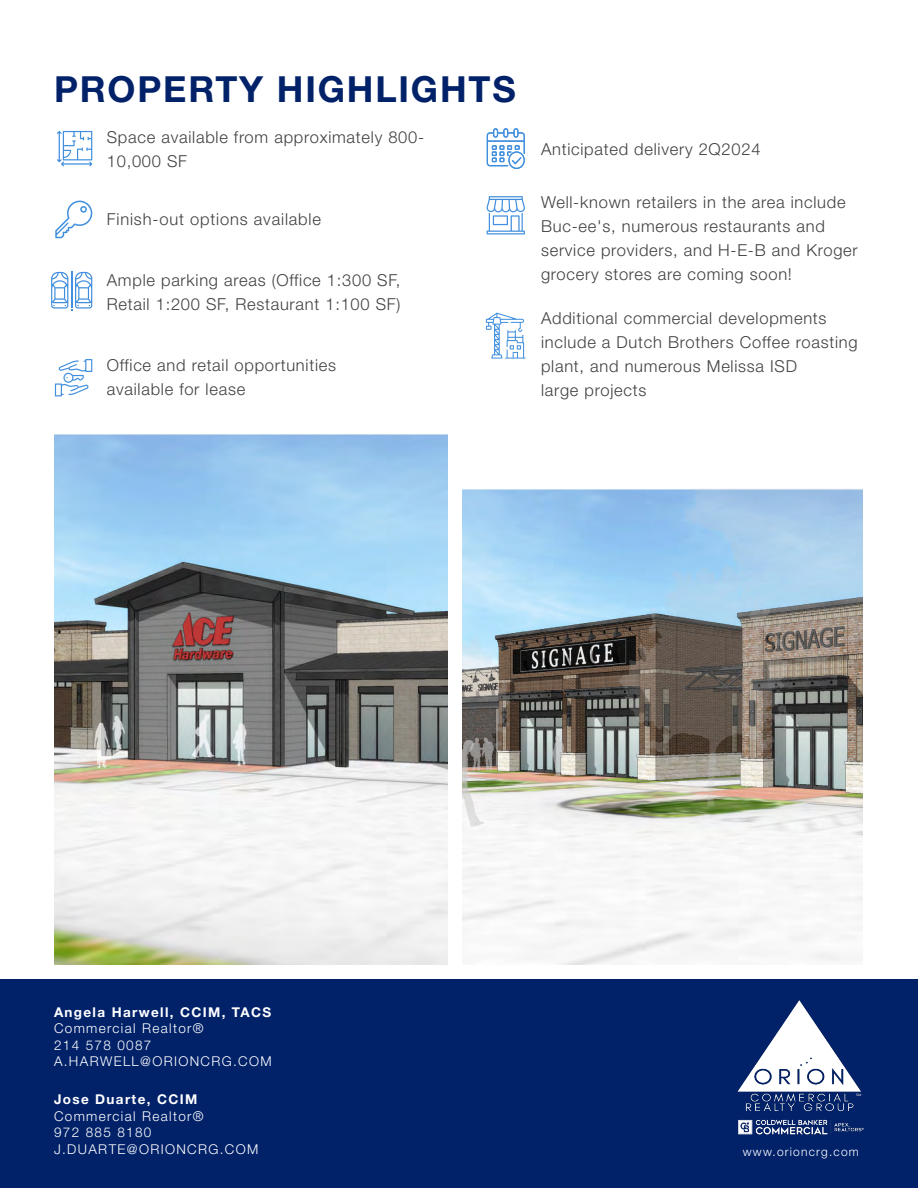
<style>
.page{position:relative;width:918px;height:1188px;background:#fff}
.page>*{position:absolute;margin:0;border:0;box-sizing:border-box;transform-origin:0 0}
.t1{font:700 36px "Helvetica Neue LT Std";letter-spacing:.05em;color:#012169}
.t2{font:300 16.5px/24px "Helvetica Neue LT Std";letter-spacing:.045em;color:#414042}
.t3{font:300 13.5px/16.5px "Helvetica Neue LT Std";letter-spacing:.1em;color:#fff}
.t4{font:700 13.5px "Helvetica Neue LT Std";letter-spacing:.1em;color:#fff}
.t5{font:300 12px "Helvetica Neue LT Std";letter-spacing:.1em;color:#fff}
</style>
<div class="page">
<div style="left:0;top:979px;width:918px;height:209px;background:#012169"></div>
<img style="left:737px;top:1000px;width:127px;height:135px">
<svg style="left:57px;top:131px;width:35px;height:35px"></svg>
<svg style="left:55px;top:201px;width:38px;height:37px"></svg>
<svg style="left:51px;top:272px;width:41px;height:39px"></svg>
<svg style="left:55px;top:359px;width:37px;height:37px"></svg>
<svg style="left:487px;top:128px;width:38px;height:41px"></svg>
<svg style="left:487px;top:196px;width:38px;height:38px"></svg>
<svg style="left:486px;top:313px;width:40px;height:46px"></svg>
<img style="left:54px;top:434px;width:394px;height:530px">
<img style="left:463px;top:489px;width:400px;height:475px">
<h1 class="t1" style="left:54px;top:67px;width:463px">PROPERTY HIGHLIGHTS</h1>
<p class="t2" style="left:107px;top:124px;width:319px">Space available from approximately 800-<br>10,000 SF</p>
<p class="t2" style="left:107px;top:207px;width:216px">Finish-out options available</p>
<p class="t2" style="left:107px;top:268px;width:295px">Ample parking areas (Office 1:300 SF,<br>Retail 1:200 SF, Restaurant 1:100 SF)</p>
<p class="t2" style="left:107px;top:353px;width:231px">Office and retail opportunities available for lease</p>
<p class="t2" style="left:541px;top:136px;width:221px">Anticipated delivery 2Q2024</p>
<p class="t2" style="left:541px;top:190px;width:318px">Well-known retailers in the area include Buc-ee's, numerous restaurants and service providers, and H-E-B and Kroger grocery stores are coming soon!</p>
<p class="t2" style="left:541px;top:306px;width:318px">Additional commercial developments include a Dutch Brothers Coffee roasting plant, and numerous Melissa ISD<br>large projects</p>
<p class="t4" style="left:54px;top:1003px;width:219px">Angela Harwell, CCIM, TACS</p>
<p class="t3" style="left:54px;top:1020px;width:219px">Commercial Realtor®<br>214 578 0087<br>A.HARWELL@ORIONCRG.COM</p>
<p class="t4" style="left:54px;top:1091px;width:145px">Jose Duarte, CCIM</p>
<p class="t3" style="left:54px;top:1107px;width:206px">Commercial Realtor®<br>972 885 8180<br>J.DUARTE@ORIONCRG.COM</p>
<p class="t5" style="left:743px;top:1144px;width:118px">www.orioncrg.com</p>
</div>
